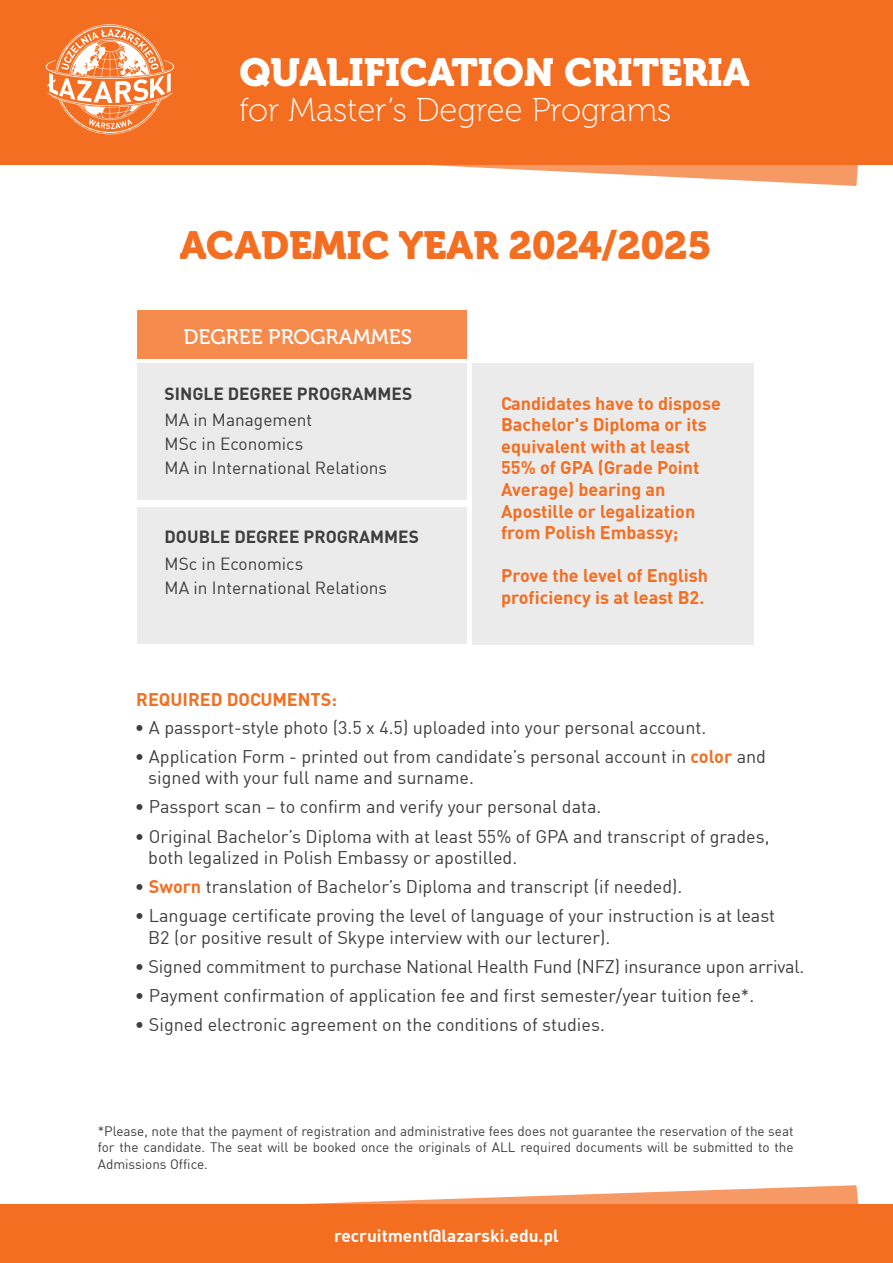
<style>
.page{position:relative;width:893px;height:1263px;background:#fff}
.page>*{position:absolute;margin:0;border:0;box-sizing:border-box;transform-origin:0 0}
.t1{font:39px "Museo 900";color:#fff}
.t2{font:39px "Museo 900";color:#f36e21}
.t3{font:33px "Museo 100";color:#fff}
.t4{font:21px "Museo 500";color:#fff}
.t5{font:18px/21.6px "DINCE";color:#3e3e3f}
.t6{font:700 18px/21.6px "DINCE";color:#f36e21}
.t7{font:17.25px/23.7px "DINCE";color:#3e3e3f}
.t8{font:700 17.25px "DINCE";color:#3e3e3f}
.t9{font:700 17.25px "DINCE";color:#fff}
.t10{font:13.5px/16.2px "DINCE";color:#3e3e3f;text-align:justify}
.s1{font-weight:700;color:#f36e21}
</style>
<div class="page">
<svg style="left:0;top:164px;width:868px;height:22px"></svg>
<div style="left:0;top:0;width:893px;height:164px;background:#f36e21"></div>
<svg style="left:46px;top:24px;width:128px;height:110px"></svg>
<div style="left:137px;top:311px;width:329px;height:48px;background:#f58b4d"></div>
<div style="left:137px;top:363px;width:329px;height:136px;background:#ebebec"></div>
<div style="left:137px;top:508px;width:329px;height:136px;background:#ebebec"></div>
<div style="left:472px;top:363px;width:281px;height:281px;background:#ebebec"></div>
<svg style="left:0;top:1185px;width:868px;height:20px"></svg>
<div style="left:0;top:1205px;width:893px;height:58px;background:#f36e21"></div>
<h1 class="t1" style="left:239px;top:51px;width:512px">QUALIFICATION CRITERIA</h1>
<h2 class="t3" style="left:239px;top:92px;width:433px">for Master’s Degree Programs</h2>
<h1 class="t2" style="left:180px;top:223px;width:533px">ACADEMIC YEAR 2024/2025</h1>
<p class="t4" style="left:183px;top:326px;width:230px">DEGREE PROGRAMMES</p>
<p class="t8" style="left:165px;top:382px;width:249px">SINGLE DEGREE PROGRAMMES</p>
<p class="t7" style="left:165px;top:408px;width:224px">MA in Management<br>MSc in Economics<br>MA in International Relations</p>
<p class="t8" style="left:165px;top:526px;width:256px">DOUBLE DEGREE PROGRAMMES</p>
<p class="t7" style="left:165px;top:551px;width:224px">MSc in Economics<br>MA in International Relations</p>
<p class="t6" style="left:501px;top:391px;width:221px">Candidates have to dispose<br>Bachelor's Diploma or its equivalent with at least<br>55% of GPA (Grade Point<br>Average) bearing an<br>Apostille or legalization from Polish Embassy;</p>
<p class="t6" style="left:501px;top:564px;width:208px">Prove the level of English proficiency is at least B2.</p>
<p class="t6" style="left:136px;top:688px;width:202px">REQUIRED DOCUMENTS:</p>
<p class="t5" style="left:135px;top:716px;width:573px">• A passport-style photo (3.5 x 4.5) uploaded into your personal account.</p>
<p class="t5" style="left:148px;top:745px;width:619px;text-indent:-13px">• Application Form - printed out from candidate’s personal account in <span class="s1">color</span> and signed with your full name and surname.</p>
<p class="t5" style="left:135px;top:796px;width:468px">• Passport scan – to confirm and verify your personal data.</p>
<p class="t5" style="left:148px;top:825px;width:623px;text-indent:-13px">• Original Bachelor’s Diploma with at least 55% of GPA and transcript of grades, both legalized in Polish Embassy or apostilled.</p>
<p class="t5" style="left:135px;top:875px;width:549px">• <span class="s1">Sworn</span> translation of Bachelor’s Diploma and transcript (if needed).</p>
<p class="t5" style="left:148px;top:905px;width:628px;text-indent:-13px">• Language certificate proving the level of language of your instruction is at least<br>B2 (or positive result of Skype interview with our lecturer).</p>
<p class="t5" style="left:135px;top:955px;width:671px">• Signed commitment to purchase National Health Fund (NFZ) insurance upon arrival.</p>
<p class="t5" style="left:135px;top:984px;width:621px">• Payment confirmation of application fee and first semester/year tuition fee*.</p>
<p class="t5" style="left:135px;top:1014px;width:472px">• Signed electronic agreement on the conditions of studies.</p>
<p class="t10" style="left:98px;top:1123px;width:697px">*Please, note that the payment of registration and administrative fees does not guarantee the reservation of the seat for the candidate. The seat will be booked once the originals of ALL required documents will be submitted to the Admissions Office.</p>
<p class="t9" style="left:334px;top:1224px;width:226px">recruitment@lazarski.edu.pl</p>
</div>
